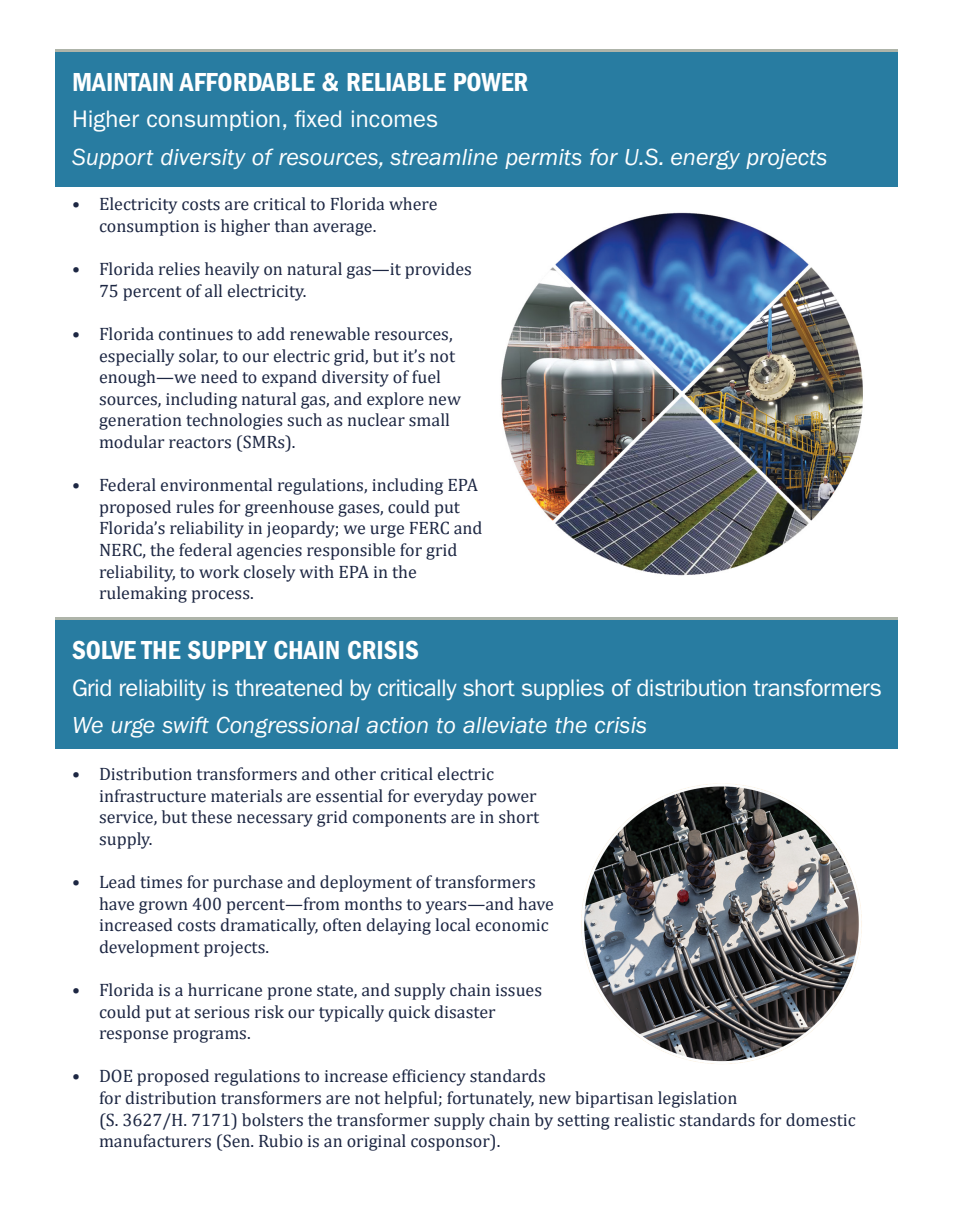
<style>
.page{position:relative;width:954px;height:1224px;background:#fff}
.page>*{position:absolute;margin:0;border:0;box-sizing:border-box;transform-origin:0 0}
.t1{font:27px "ITC Franklin Gothic Std Dm Cd";color:#fff}
.t2{font:italic 24px "ITC Franklin Gothic Std";color:#fff}
.t3{font:24px "ITC Franklin Gothic Std";letter-spacing:-.025em;color:#fff}
.t4{font:24px "ITC Franklin Gothic Std";color:#fff}
.t5{font:18px/21.6px "Cambria";color:#1d2743}
</style>
<div class="page">
<div style="left:56px;top:49px;width:842px;height:138px;background:#287ca1"></div>
<hr style="left:56px;top:49px;width:842px;height:2px;background:#aeb4a9">
<img style="left:501px;top:212px;width:362px;height:364px">
<div style="left:56px;top:618px;width:842px;height:130px;background:#287ca1"></div>
<hr style="left:56px;top:618px;width:842px;height:2px;background:#aeb4a9">
<img style="left:581px;top:783px;width:281px;height:281px">
<p class="t1" style="left:72px;top:66px;width:458px">MAINTAIN AFFORDABLE &amp; RELIABLE POWER</p>
<p class="t4" style="left:72px;top:105px;width:368px">Higher consumption, fixed incomes</p>
<p class="t2" style="left:72px;top:144px;width:757px">Support diversity of resources, streamline permits for U.S. energy projects</p>
<p class="t5" style="left:99px;top:193px;width:340px;text-indent:-27px">• Electricity costs are critical to Florida where consumption is higher than average.</p>
<p class="t5" style="left:99px;top:258px;width:374px;text-indent:-27px">• Florida relies heavily on natural gas—it provides<br>75 percent of all electricity.</p>
<p class="t5" style="left:99px;top:323px;width:363px;text-indent:-27px">• Florida continues to add renewable resources, especially solar, to our electric grid, but it’s not enough—we need to expand diversity of fuel sources, including natural gas, and explore new generation technologies such as nuclear small modular reactors (SMRs).</p>
<p class="t5" style="left:99px;top:474px;width:385px;text-indent:-27px">• Federal environmental regulations, including EPA proposed rules for greenhouse gases, could put Florida’s reliability in jeopardy; we urge FERC and NERC, the federal agencies responsible for grid reliability, to work closely with EPA in the rulemaking process.</p>
<p class="t1" style="left:72px;top:635px;width:348px">SOLVE THE SUPPLY CHAIN CRISIS</p>
<p class="t3" style="left:72px;top:674px;width:812px">Grid reliability is threatened by critically short supplies of distribution transformers</p>
<p class="t2" style="left:72px;top:712px;width:577px">We urge swift Congressional action to alleviate the crisis</p>
<p class="t5" style="left:99px;top:763px;width:442px;text-indent:-27px">• Distribution transformers and other critical electric infrastructure materials are essential for everyday power service, but these necessary grid components are in short supply.</p>
<p class="t5" style="left:99px;top:871px;width:457px;text-indent:-27px">• Lead times for purchase and deployment of transformers have grown 400 percent—from months to years—and have increased costs dramatically, often delaying local economic development projects.</p>
<p class="t5" style="left:99px;top:979px;width:445px;text-indent:-27px">• Florida is a hurricane prone state, and supply chain issues could put at serious risk our typically quick disaster response programs.</p>
<p class="t5" style="left:99px;top:1065px;width:758px;text-indent:-27px">• DOE proposed regulations to increase efficiency standards<br>for distribution transformers are not helpful; fortunately, new bipartisan legislation<br>(S. 3627/H. 7171) bolsters the transformer supply chain by setting realistic standards for domestic manufacturers (Sen. Rubio is an original cosponsor).</p>
</div>
